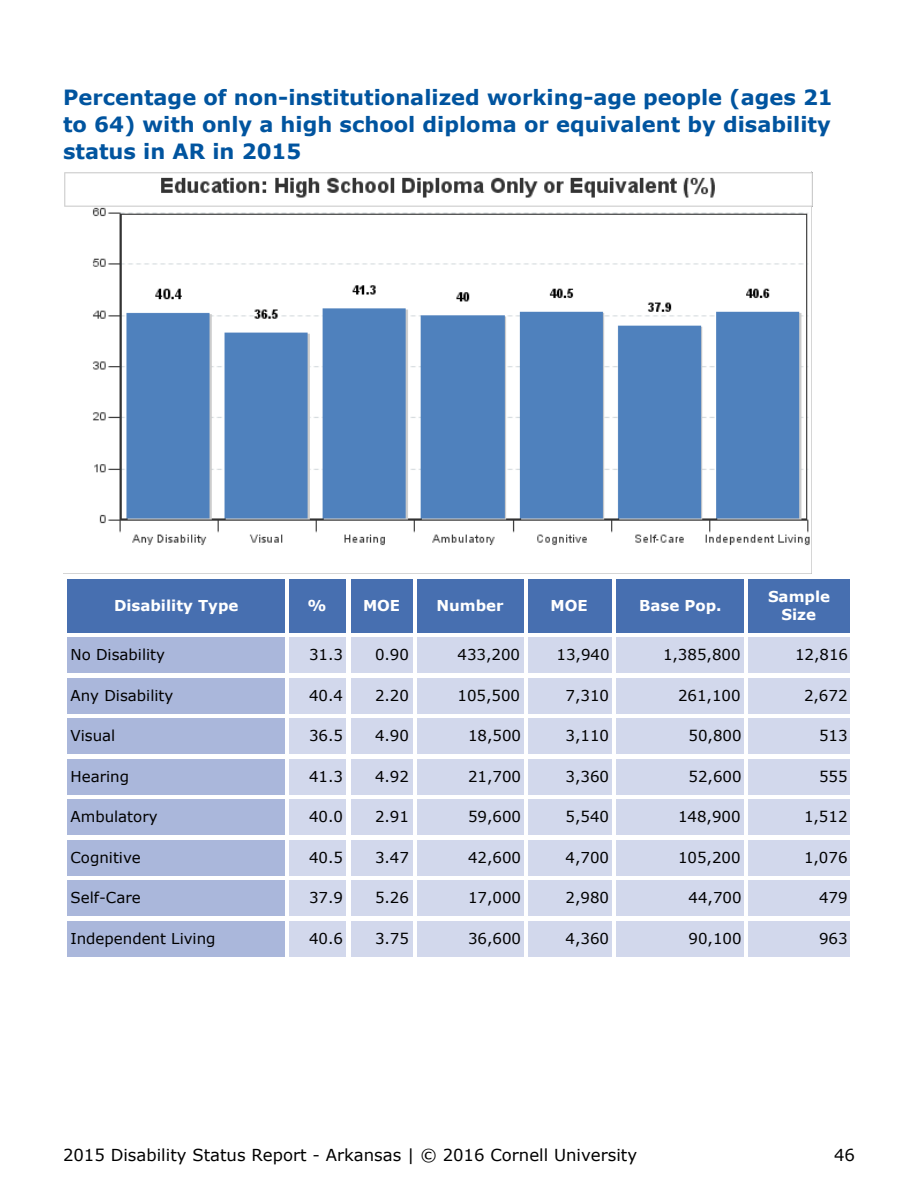
<style>
.page{position:relative;width:918px;height:1188px;background:#fff}
.page>*{position:absolute;margin:0;border:0;box-sizing:border-box;transform-origin:0 0}
.t1{font:700 21px/27px "Verdana";color:#00549f;text-align:justify}
.t2{font:16.5px "Verdana";color:#000}
.t3{font:15px "Verdana";color:#000}
.t4{font:700 15px/18px "Verdana";color:#fff;text-align:center}
</style>
<div class="page">
<img style="left:63px;top:171px;width:750px;height:403px">
<div style="left:68px;top:579px;width:217px;height:54px;background:#476fb0"></div>
<div style="left:290px;top:579px;width:56px;height:54px;background:#476fb0"></div>
<div style="left:351px;top:579px;width:61px;height:54px;background:#476fb0"></div>
<div style="left:417px;top:579px;width:107px;height:54px;background:#476fb0"></div>
<div style="left:528px;top:579px;width:84px;height:54px;background:#476fb0"></div>
<div style="left:616px;top:579px;width:128px;height:54px;background:#476fb0"></div>
<div style="left:748px;top:579px;width:102px;height:54px;background:#476fb0"></div>
<div style="left:68px;top:638px;width:217px;height:36px;background:#aab7db"></div>
<div style="left:290px;top:638px;width:56px;height:36px;background:#d2d8ec"></div>
<div style="left:351px;top:638px;width:61px;height:36px;background:#d2d8ec"></div>
<div style="left:417px;top:638px;width:107px;height:36px;background:#d2d8ec"></div>
<div style="left:528px;top:638px;width:84px;height:36px;background:#d2d8ec"></div>
<div style="left:616px;top:638px;width:128px;height:36px;background:#d2d8ec"></div>
<div style="left:748px;top:638px;width:102px;height:36px;background:#d2d8ec"></div>
<div style="left:68px;top:678px;width:217px;height:36px;background:#aab7db"></div>
<div style="left:290px;top:678px;width:56px;height:36px;background:#d2d8ec"></div>
<div style="left:351px;top:678px;width:61px;height:36px;background:#d2d8ec"></div>
<div style="left:417px;top:678px;width:107px;height:36px;background:#d2d8ec"></div>
<div style="left:528px;top:678px;width:84px;height:36px;background:#d2d8ec"></div>
<div style="left:616px;top:678px;width:128px;height:36px;background:#d2d8ec"></div>
<div style="left:748px;top:678px;width:102px;height:36px;background:#d2d8ec"></div>
<div style="left:68px;top:718px;width:217px;height:36px;background:#aab7db"></div>
<div style="left:290px;top:718px;width:56px;height:36px;background:#d2d8ec"></div>
<div style="left:351px;top:718px;width:61px;height:36px;background:#d2d8ec"></div>
<div style="left:417px;top:718px;width:107px;height:36px;background:#d2d8ec"></div>
<div style="left:528px;top:718px;width:84px;height:36px;background:#d2d8ec"></div>
<div style="left:616px;top:718px;width:128px;height:36px;background:#d2d8ec"></div>
<div style="left:748px;top:718px;width:102px;height:36px;background:#d2d8ec"></div>
<div style="left:68px;top:759px;width:217px;height:36px;background:#aab7db"></div>
<div style="left:290px;top:759px;width:56px;height:36px;background:#d2d8ec"></div>
<div style="left:351px;top:759px;width:61px;height:36px;background:#d2d8ec"></div>
<div style="left:417px;top:759px;width:107px;height:36px;background:#d2d8ec"></div>
<div style="left:528px;top:759px;width:84px;height:36px;background:#d2d8ec"></div>
<div style="left:616px;top:759px;width:128px;height:36px;background:#d2d8ec"></div>
<div style="left:748px;top:759px;width:102px;height:36px;background:#d2d8ec"></div>
<div style="left:68px;top:800px;width:217px;height:36px;background:#aab7db"></div>
<div style="left:290px;top:800px;width:56px;height:36px;background:#d2d8ec"></div>
<div style="left:351px;top:800px;width:61px;height:36px;background:#d2d8ec"></div>
<div style="left:417px;top:800px;width:107px;height:36px;background:#d2d8ec"></div>
<div style="left:528px;top:800px;width:84px;height:36px;background:#d2d8ec"></div>
<div style="left:616px;top:800px;width:128px;height:36px;background:#d2d8ec"></div>
<div style="left:748px;top:800px;width:102px;height:36px;background:#d2d8ec"></div>
<div style="left:68px;top:840px;width:217px;height:36px;background:#aab7db"></div>
<div style="left:290px;top:840px;width:56px;height:36px;background:#d2d8ec"></div>
<div style="left:351px;top:840px;width:61px;height:36px;background:#d2d8ec"></div>
<div style="left:417px;top:840px;width:107px;height:36px;background:#d2d8ec"></div>
<div style="left:528px;top:840px;width:84px;height:36px;background:#d2d8ec"></div>
<div style="left:616px;top:840px;width:128px;height:36px;background:#d2d8ec"></div>
<div style="left:748px;top:840px;width:102px;height:36px;background:#d2d8ec"></div>
<div style="left:68px;top:880px;width:217px;height:36px;background:#aab7db"></div>
<div style="left:290px;top:880px;width:56px;height:36px;background:#d2d8ec"></div>
<div style="left:351px;top:880px;width:61px;height:36px;background:#d2d8ec"></div>
<div style="left:417px;top:880px;width:107px;height:36px;background:#d2d8ec"></div>
<div style="left:528px;top:880px;width:84px;height:36px;background:#d2d8ec"></div>
<div style="left:616px;top:880px;width:128px;height:36px;background:#d2d8ec"></div>
<div style="left:748px;top:880px;width:102px;height:36px;background:#d2d8ec"></div>
<div style="left:68px;top:921px;width:217px;height:36px;background:#aab7db"></div>
<div style="left:290px;top:921px;width:56px;height:36px;background:#d2d8ec"></div>
<div style="left:351px;top:921px;width:61px;height:36px;background:#d2d8ec"></div>
<div style="left:417px;top:921px;width:107px;height:36px;background:#d2d8ec"></div>
<div style="left:528px;top:921px;width:84px;height:36px;background:#d2d8ec"></div>
<div style="left:616px;top:921px;width:128px;height:36px;background:#d2d8ec"></div>
<div style="left:748px;top:921px;width:102px;height:36px;background:#d2d8ec"></div>
<h1 class="t1" style="left:63px;top:86px;width:771px">Percentage of non-institutionalized working-age people (ages 21 to 64) with only a high school diploma or equivalent by disability status in AR in 2015</h1>
<p class="t4" style="left:114px;top:597px;width:126px">Disability Type</p>
<p class="t4" style="left:308px;top:597px;width:21px">%</p>
<p class="t4" style="left:363px;top:597px;width:39px">MOE</p>
<p class="t4" style="left:436px;top:597px;width:69px">Number</p>
<p class="t4" style="left:550px;top:597px;width:39px">MOE</p>
<p class="t4" style="left:639px;top:597px;width:84px">Base Pop.</p>
<p class="t4" style="left:768px;top:588px;width:64px">Sample<br>Size</p>
<p class="t3" style="left:70px;top:649px;width:96px">No Disability</p>
<p class="t3" style="left:309px;top:649px;width:36px">31.3</p>
<p class="t3" style="left:375px;top:649px;width:36px">0.90</p>
<p class="t3" style="left:458px;top:649px;width:64px">433,200</p>
<p class="t3" style="left:556px;top:649px;width:55px">13,940</p>
<p class="t3" style="left:663px;top:649px;width:79px">1,385,800</p>
<p class="t3" style="left:795px;top:649px;width:55px">12,816</p>
<p class="t3" style="left:70px;top:689px;width:104px">Any Disability</p>
<p class="t3" style="left:309px;top:689px;width:36px">40.4</p>
<p class="t3" style="left:375px;top:689px;width:36px">2.20</p>
<p class="t3" style="left:458px;top:689px;width:64px">105,500</p>
<p class="t3" style="left:566px;top:689px;width:45px">7,310</p>
<p class="t3" style="left:678px;top:689px;width:64px">261,100</p>
<p class="t3" style="left:804px;top:689px;width:45px">2,672</p>
<p class="t3" style="left:70px;top:730px;width:46px">Visual</p>
<p class="t3" style="left:309px;top:730px;width:36px">36.5</p>
<p class="t3" style="left:375px;top:730px;width:36px">4.90</p>
<p class="t3" style="left:468px;top:730px;width:55px">18,500</p>
<p class="t3" style="left:566px;top:730px;width:45px">3,110</p>
<p class="t3" style="left:688px;top:730px;width:55px">50,800</p>
<p class="t3" style="left:819px;top:730px;width:30px">513</p>
<p class="t3" style="left:70px;top:770px;width:60px">Hearing</p>
<p class="t3" style="left:309px;top:770px;width:36px">41.3</p>
<p class="t3" style="left:375px;top:770px;width:36px">4.92</p>
<p class="t3" style="left:468px;top:770px;width:55px">21,700</p>
<p class="t3" style="left:566px;top:770px;width:45px">3,360</p>
<p class="t3" style="left:688px;top:770px;width:55px">52,600</p>
<p class="t3" style="left:819px;top:770px;width:30px">555</p>
<p class="t3" style="left:70px;top:811px;width:89px">Ambulatory</p>
<p class="t3" style="left:309px;top:811px;width:36px">40.0</p>
<p class="t3" style="left:375px;top:811px;width:36px">2.91</p>
<p class="t3" style="left:468px;top:811px;width:55px">59,600</p>
<p class="t3" style="left:566px;top:811px;width:45px">5,540</p>
<p class="t3" style="left:678px;top:811px;width:64px">148,900</p>
<p class="t3" style="left:804px;top:811px;width:45px">1,512</p>
<p class="t3" style="left:70px;top:851px;width:72px">Cognitive</p>
<p class="t3" style="left:309px;top:851px;width:36px">40.5</p>
<p class="t3" style="left:375px;top:851px;width:36px">3.47</p>
<p class="t3" style="left:468px;top:851px;width:55px">42,600</p>
<p class="t3" style="left:566px;top:851px;width:45px">4,700</p>
<p class="t3" style="left:678px;top:851px;width:64px">105,200</p>
<p class="t3" style="left:804px;top:851px;width:45px">1,076</p>
<p class="t3" style="left:70px;top:892px;width:72px">Self-Care</p>
<p class="t3" style="left:309px;top:892px;width:36px">37.9</p>
<p class="t3" style="left:375px;top:892px;width:36px">5.26</p>
<p class="t3" style="left:468px;top:892px;width:55px">17,000</p>
<p class="t3" style="left:566px;top:892px;width:45px">2,980</p>
<p class="t3" style="left:688px;top:892px;width:55px">44,700</p>
<p class="t3" style="left:819px;top:892px;width:30px">479</p>
<p class="t3" style="left:70px;top:932px;width:147px">Independent Living</p>
<p class="t3" style="left:309px;top:932px;width:36px">40.6</p>
<p class="t3" style="left:375px;top:932px;width:36px">3.75</p>
<p class="t3" style="left:468px;top:932px;width:55px">36,600</p>
<p class="t3" style="left:566px;top:932px;width:45px">4,360</p>
<p class="t3" style="left:688px;top:932px;width:55px">90,100</p>
<p class="t3" style="left:819px;top:932px;width:30px">963</p>
<p class="t2" style="left:63px;top:1148px;width:576px">2015 Disability Status Report - Arkansas | © 2016 Cornell University</p>
<p class="t2" style="left:834px;top:1148px;width:22px">46</p>
</div>
